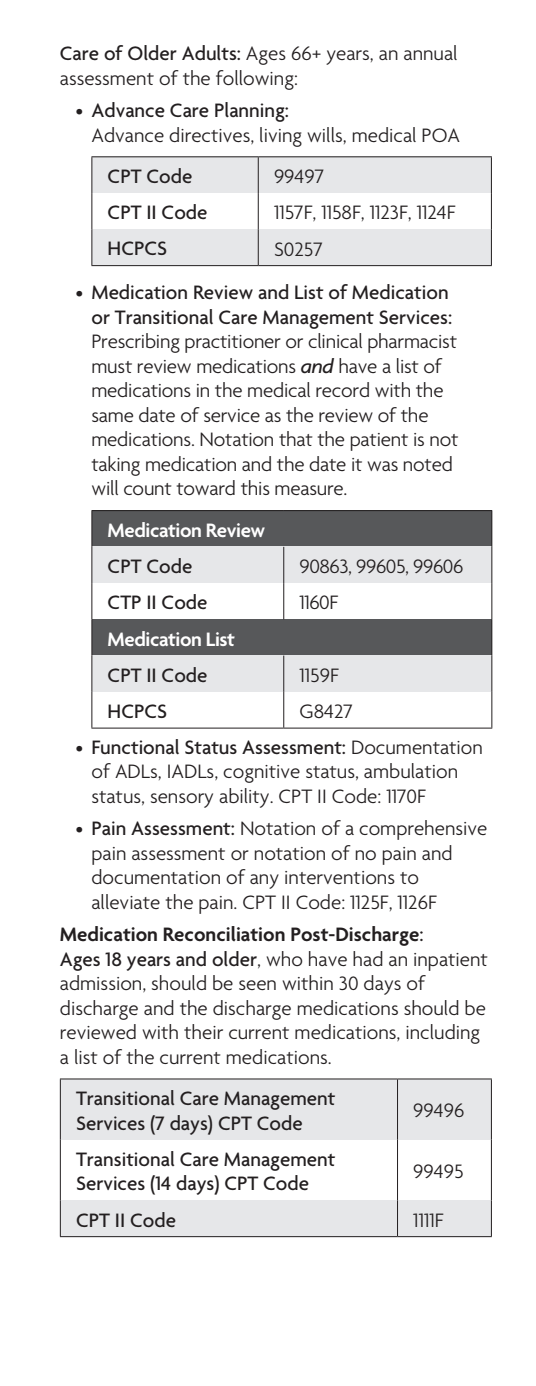
<style>
.page{position:relative;width:536px;height:1386px;background:#fff}
.page>*{position:absolute;margin:0;border:0;box-sizing:border-box;transform-origin:0 0}
.t1{font:300 21px/24.5px "Agenda";color:#231f20}
.t2{font:500 21px/24.5px "Agenda";color:#231f20}
.t3{font:600 21px "Agenda";letter-spacing:-.02em;color:#fff}
.s1{font-weight:500}
.s2{font-size:19.25px}
.s3{font-weight:500;font-size:19.25px}
.s4{font-weight:500;font-style:italic}
.s5{font-weight:600}
</style>
<div class="page">
<div style="left:92px;top:157px;width:166px;height:36px;background:#e6e7e9"></div>
<div style="left:258px;top:157px;width:233px;height:36px;background:#e6e7e9"></div>
<div style="left:92px;top:229px;width:166px;height:37px;background:#e6e7e9"></div>
<div style="left:258px;top:229px;width:233px;height:37px;background:#e6e7e9"></div>
<hr style="left:258px;top:193px;width:1px;height:36px;background:#231f20">
<hr style="left:258px;top:157px;width:1px;height:36px;background:#231f20">
<hr style="left:258px;top:229px;width:1px;height:36px;background:#231f20">
<hr style="left:91px;top:156px;width:167px;height:1px;background:#231f20">
<hr style="left:91px;top:157px;width:1px;height:36px;background:#231f20">
<hr style="left:258px;top:156px;width:233px;height:1px;background:#231f20">
<hr style="left:491px;top:157px;width:1px;height:36px;background:#231f20">
<hr style="left:91px;top:193px;width:1px;height:36px;background:#231f20">
<hr style="left:491px;top:193px;width:1px;height:36px;background:#231f20">
<hr style="left:91px;top:229px;width:1px;height:36px;background:#231f20">
<hr style="left:491px;top:229px;width:1px;height:36px;background:#231f20">
<hr style="left:91px;top:265px;width:167px;height:1px;background:#231f20">
<hr style="left:258px;top:265px;width:233px;height:1px;background:#231f20">
<div style="left:92px;top:511px;width:399px;height:36px;background:#57585a"></div>
<div style="left:92px;top:619px;width:399px;height:37px;background:#57585a"></div>
<div style="left:92px;top:547px;width:192px;height:36px;background:#e6e7e9"></div>
<div style="left:284px;top:547px;width:207px;height:36px;background:#e6e7e9"></div>
<div style="left:92px;top:656px;width:192px;height:36px;background:#e6e7e9"></div>
<div style="left:284px;top:656px;width:207px;height:36px;background:#e6e7e9"></div>
<hr style="left:91px;top:583px;width:1px;height:36px;background:#231f20">
<hr style="left:283px;top:583px;width:1px;height:36px;background:#231f20">
<hr style="left:491px;top:583px;width:1px;height:36px;background:#231f20">
<hr style="left:91px;top:692px;width:1px;height:36px;background:#231f20">
<hr style="left:283px;top:692px;width:1px;height:36px;background:#231f20">
<hr style="left:491px;top:692px;width:1px;height:36px;background:#231f20">
<hr style="left:91px;top:728px;width:193px;height:1px;background:#231f20">
<hr style="left:284px;top:728px;width:208px;height:1px;background:#231f20">
<hr style="left:91px;top:510px;width:193px;height:1px;background:#231f20">
<hr style="left:91px;top:511px;width:1px;height:36px;background:#231f20">
<hr style="left:284px;top:510px;width:208px;height:1px;background:#231f20">
<hr style="left:491px;top:511px;width:1px;height:36px;background:#231f20">
<hr style="left:91px;top:619px;width:1px;height:37px;background:#231f20">
<hr style="left:491px;top:619px;width:1px;height:37px;background:#231f20">
<hr style="left:91px;top:547px;width:1px;height:36px;background:#231f20">
<hr style="left:283px;top:547px;width:1px;height:36px;background:#231f20">
<hr style="left:491px;top:547px;width:1px;height:36px;background:#231f20">
<hr style="left:91px;top:656px;width:1px;height:36px;background:#231f20">
<hr style="left:283px;top:656px;width:1px;height:36px;background:#231f20">
<hr style="left:491px;top:656px;width:1px;height:36px;background:#231f20">
<div style="left:60px;top:1079px;width:337px;height:61px;background:#e6e7e9"></div>
<div style="left:397px;top:1079px;width:94px;height:61px;background:#e6e7e9"></div>
<div style="left:60px;top:1200px;width:337px;height:37px;background:#e6e7e9"></div>
<div style="left:397px;top:1200px;width:94px;height:37px;background:#e6e7e9"></div>
<hr style="left:60px;top:1140px;width:1px;height:60px;background:#231f20">
<hr style="left:397px;top:1140px;width:1px;height:60px;background:#231f20">
<hr style="left:491px;top:1140px;width:1px;height:60px;background:#231f20">
<hr style="left:60px;top:1079px;width:1px;height:61px;background:#231f20">
<hr style="left:60px;top:1079px;width:337px;height:1px;background:#231f20">
<hr style="left:397px;top:1079px;width:94px;height:1px;background:#231f20">
<hr style="left:397px;top:1079px;width:1px;height:61px;background:#231f20">
<hr style="left:491px;top:1079px;width:1px;height:61px;background:#231f20">
<hr style="left:60px;top:1200px;width:1px;height:36px;background:#231f20">
<hr style="left:397px;top:1200px;width:1px;height:36px;background:#231f20">
<hr style="left:491px;top:1200px;width:1px;height:36px;background:#231f20">
<hr style="left:60px;top:1236px;width:337px;height:1px;background:#231f20">
<hr style="left:397px;top:1236px;width:94px;height:1px;background:#231f20">
<p class="t1" style="left:60px;top:41px;width:399px"><span class="s1">Care of Older Adults:</span> Ages 66+ years, an annual assessment of the following:</p>
<p class="t2" style="left:76px;top:97px;width:215px"><span class="s2">•</span> Advance Care Planning:</p>
<p class="t1" style="left:91px;top:122px;width:370px">Advance directives, living wills, medical POA</p>
<p class="t2" style="left:108px;top:163px;width:86px">CPT Code</p>
<p class="t1" style="left:274px;top:164px;width:52px">99497</p>
<p class="t2" style="left:108px;top:200px;width:101px">CPT II Code</p>
<p class="t1" style="left:274px;top:200px;width:183px">1157F, 1158F, 1123F, 1124F</p>
<p class="t2" style="left:108px;top:236px;width:61px">HCPCS</p>
<p class="t1" style="left:274px;top:236px;width:50px">S0257</p>
<p class="t1" style="left:91px;top:280px;width:368px;text-indent:-16px"><span class="s3">•</span> <span class="s1">Medication Review and List of Medication or Transitional Care Management Services:<br></span>Prescribing practitioner or clinical pharmacist must review medications <span class="s4">and</span> have a list of medications in the medical record with the same date of service as the review of the medications. Notation that the patient is not taking medication and the date it was noted will count toward this measure.</p>
<p class="t3" style="left:108px;top:517px;width:159px">Medication Review</p>
<p class="t2" style="left:108px;top:553px;width:86px">CPT Code</p>
<p class="t1" style="left:299px;top:554px;width:165px">90863, 99605, 99606</p>
<p class="t2" style="left:108px;top:590px;width:101px">CTP II Code</p>
<p class="t1" style="left:299px;top:590px;width:40px">1160F</p>
<p class="t3" style="left:108px;top:626px;width:129px">Medication List</p>
<p class="t2" style="left:108px;top:662px;width:101px">CPT II Code</p>
<p class="t1" style="left:299px;top:662px;width:41px">1159F</p>
<p class="t2" style="left:108px;top:698px;width:61px">HCPCS</p>
<p class="t1" style="left:299px;top:699px;width:55px">G8427</p>
<p class="t1" style="left:91px;top:735px;width:393px;text-indent:-16px"><span class="s3">•</span> <span class="s1">Functional Status Assessment:</span> Documentation of ADLs, IADLs, cognitive status, ambulation status, sensory ability. CPT II Code: 1170F</p>
<p class="t1" style="left:91px;top:816px;width:397px;text-indent:-16px"><span class="s3">•</span> <span class="s1">Pain Assessment:</span> Notation of a comprehensive pain assessment or notation of no pain and documentation of any interventions to alleviate the pain. CPT II Code: 1125F, 1126F</p>
<p class="t1" style="left:60px;top:922px;width:429px"><span class="s5">Medication Reconciliation Post-Discharge</span><span class="s1">:<br>Ages 18 years and older</span>, who have had an inpatient admission, should be seen within 30 days of discharge and the discharge medications should be reviewed with their current medications, including a list of the current medications.</p>
<p class="t2" style="left:76px;top:1086px;width:260px">Transitional Care Management<br>Services (7 days) CPT Code</p>
<p class="t1" style="left:413px;top:1098px;width:53px">99496</p>
<p class="t2" style="left:76px;top:1146px;width:260px">Transitional Care Management<br>Services (14 days) CPT Code</p>
<p class="t1" style="left:413px;top:1159px;width:52px">99495</p>
<p class="t2" style="left:76px;top:1207px;width:101px">CPT II Code</p>
<p class="t1" style="left:413px;top:1207px;width:32px">1111F</p>
</div>
